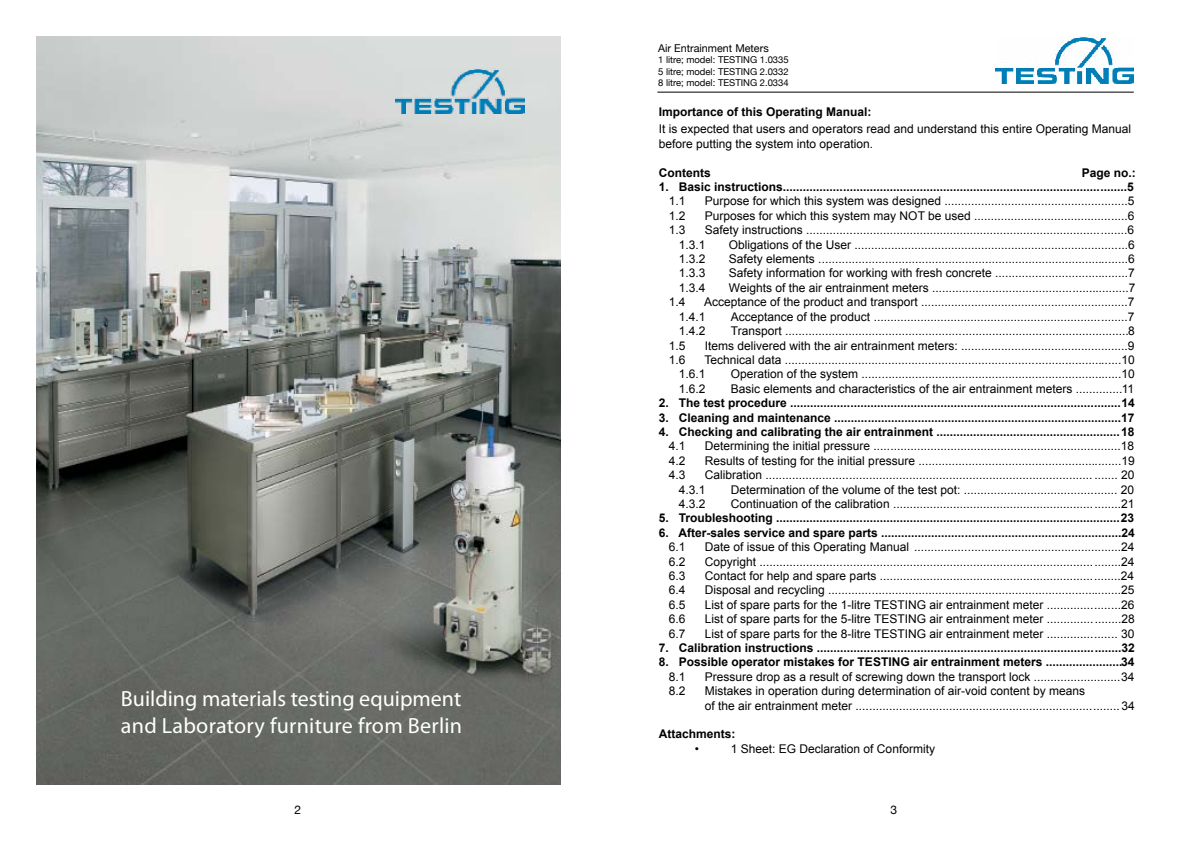
<style>
.page{position:relative;width:1191px;height:842px;background:#fff}
.page>*{position:absolute;margin:0;border:0;box-sizing:border-box;transform-origin:0 0}
.t1{font:22px/26.4px "Myriad Pro";color:#fff}
.t2{font:12px/14.4px "Arial";color:#000}
.t3{font:700 12px "Arial";color:#000}
.t4{font:12px "Helvetica Neue";color:#000}
.t5{font:10.8px "Helvetica Neue";color:#000}
.t6{font:9.4px/11.3px "Helvetica Neue";color:#000;text-align:justify}
</style>
<div class="page">
<img style="left:36px;top:36px;width:524px;height:748px">
<img style="left:395px;top:69px;width:129px;height:44px">
<img style="left:995px;top:36px;width:139px;height:48px">
<hr style="left:657px;top:92px;width:476px;height:1px;background:#000">
<p class="t5" style="left:658px;top:40px;width:112px">Air Entrainment Meters</p>
<p class="t6" style="left:658px;top:55px;width:132px">1 litre; model: TESTING 1.0335<br>5 litre; model: TESTING 2.0332<br>8 litre; model: TESTING 2.0334</p>
<p class="t3" style="left:659px;top:104px;width:214px">Importance of this Operating Manual:</p>
<p class="t2" style="left:659px;top:122px;width:474px">It is expected that users and operators read and understand this entire Operating Manual before putting the system into operation.</p>
<p class="t3" style="left:659px;top:165px;width:53px">Contents</p>
<p class="t3" style="left:1081px;top:165px;width:56px">Page no.:</p>
<p class="t3" style="left:659px;top:179px;width:476px">1. Basic instructions.......................................................................................................5</p>
<p class="t2" style="left:669px;top:194px;width:18px">1.1</p>
<p class="t2" style="left:705px;top:194px;width:431px">Purpose for which this system was designed .......................................................5</p>
<p class="t2" style="left:669px;top:209px;width:18px">1.2</p>
<p class="t2" style="left:705px;top:209px;width:431px">Purposes for which this system may NOT be used ..............................................6</p>
<p class="t2" style="left:669px;top:223px;width:18px">1.3</p>
<p class="t2" style="left:679px;top:223px;width:457px;text-indent:26px">Safety instructions ................................................................................................6<br>1.3.1</p>
<p class="t2" style="left:729px;top:237px;width:407px">Obligations of the User ..................................................................................6</p>
<p class="t2" style="left:679px;top:252px;width:28px">1.3.2</p>
<p class="t2" style="left:729px;top:252px;width:407px">Safety elements .............................................................................................6</p>
<p class="t2" style="left:679px;top:266px;width:28px">1.3.3</p>
<p class="t2" style="left:729px;top:266px;width:407px">Safety information for working with fresh concrete ........................................7</p>
<p class="t2" style="left:679px;top:281px;width:28px">1.3.4</p>
<p class="t2" style="left:729px;top:281px;width:408px">Weights of the air entrainment meters ...........................................................7</p>
<p class="t2" style="left:669px;top:295px;width:18px">1.4</p>
<p class="t2" style="left:679px;top:295px;width:457px;text-indent:25px">Acceptance of the product and transport ..............................................................7<br>1.4.1</p>
<p class="t2" style="left:731px;top:309px;width:405px">Acceptance of the product ............................................................................7</p>
<p class="t2" style="left:679px;top:324px;width:28px">1.4.2</p>
<p class="t2" style="left:731px;top:324px;width:405px">Transport .......................................................................................................8</p>
<p class="t2" style="left:669px;top:338px;width:18px">1.5</p>
<p class="t2" style="left:705px;top:338px;width:431px">Items delivered with the air entrainment meters: ..................................................9</p>
<p class="t2" style="left:669px;top:353px;width:18px">1.6</p>
<p class="t2" style="left:679px;top:353px;width:457px;text-indent:26px">Technical data .....................................................................................................10<br>1.6.1</p>
<p class="t2" style="left:731px;top:367px;width:405px">Operation of the system ..............................................................................10</p>
<h1 class="t1" style="left:121px;top:685px;width:343px">Building materials testing equipment and Laboratory furniture from Berlin</h1>
<p class="t2" style="left:679px;top:381px;width:28px">1.6.2</p>
<p class="t2" style="left:731px;top:381px;width:405px">Basic elements and characteristics of the air entrainment meters ..............11</p>
<p class="t3" style="left:659px;top:395px;width:477px">2. The test procedure ...................................................................................................14</p>
<p class="t3" style="left:659px;top:409px;width:477px">3. Cleaning and maintenance ......................................................................................17</p>
<p class="t3" style="left:659px;top:424px;width:477px">4. Checking and calibrating the air entrainment ....................................................... 18</p>
<p class="t2" style="left:669px;top:439px;width:18px">4.1</p>
<p class="t2" style="left:705px;top:439px;width:431px">Determining the initial pressure ..........................................................................18</p>
<p class="t2" style="left:669px;top:453px;width:18px">4.2</p>
<p class="t2" style="left:705px;top:453px;width:431px">Results of testing for the initial pressure .............................................................19</p>
<p class="t2" style="left:669px;top:468px;width:18px">4.3</p>
<p class="t2" style="left:679px;top:468px;width:457px;text-indent:26px">Calibration .................................................................................................. ....... 20<br>4.3.1</p>
<p class="t2" style="left:731px;top:482px;width:405px">Determination of the volume of the test pot: .............................................. 20</p>
<p class="t2" style="left:679px;top:497px;width:28px">4.3.2</p>
<p class="t2" style="left:731px;top:497px;width:405px">Continuation of the calibration ....................................................................21</p>
<p class="t3" style="left:659px;top:510px;width:477px">5. Troubleshooting .......................................................................................................23</p>
<p class="t3" style="left:659px;top:525px;width:477px">6. After-sales service and spare parts ........................................................................24</p>
<p class="t2" style="left:669px;top:540px;width:18px">6.1</p>
<p class="t2" style="left:705px;top:540px;width:431px">Date of issue of this Operating Manual ..............................................................24</p>
<p class="t2" style="left:669px;top:554px;width:18px">6.2</p>
<p class="t2" style="left:705px;top:554px;width:431px">Copyright ............................................................................................................24</p>
<p class="t2" style="left:669px;top:569px;width:18px">6.3</p>
<p class="t2" style="left:705px;top:569px;width:431px">Contact for help and spare parts ........................................................................24</p>
<p class="t2" style="left:669px;top:583px;width:18px">6.4</p>
<p class="t2" style="left:705px;top:583px;width:431px">Disposal and recycling ........................................................................................25</p>
<p class="t2" style="left:669px;top:597px;width:18px">6.5</p>
<p class="t2" style="left:705px;top:597px;width:431px">List of spare parts for the 1-litre TESTING air entrainment meter ......................26</p>
<p class="t2" style="left:669px;top:612px;width:18px">6.6</p>
<p class="t2" style="left:705px;top:612px;width:431px">List of spare parts for the 5-litre TESTING air entrainment meter ......................28</p>
<p class="t2" style="left:669px;top:626px;width:18px">6.7</p>
<p class="t2" style="left:705px;top:626px;width:431px">List of spare parts for the 8-litre TESTING air entrainment meter ..................... 30</p>
<p class="t3" style="left:659px;top:640px;width:477px">7. Calibration instructions ...........................................................................................32</p>
<p class="t3" style="left:659px;top:654px;width:477px">8. Possible operator mistakes for TESTING air entrainment meters .......................34</p>
<p class="t2" style="left:669px;top:669px;width:18px">8.1</p>
<p class="t2" style="left:705px;top:669px;width:431px">Pressure drop as a result of screwing down the transport lock ..........................34</p>
<p class="t2" style="left:669px;top:684px;width:18px">8.2</p>
<p class="t2" style="left:705px;top:684px;width:431px">Mistakes in operation during determination of air-void content by means<br>of the air entrainment meter ...............................................................................34</p>
<p class="t3" style="left:659px;top:726px;width:78px">Attachments:</p>
<p class="t2" style="left:695px;top:741px;width:6px">•</p>
<p class="t2" style="left:731px;top:741px;width:206px">1 Sheet: EG Declaration of Conformity</p>
<p class="t4" style="left:294px;top:801px;width:8px">2</p>
<p class="t4" style="left:890px;top:801px;width:8px">3</p>
</div>
